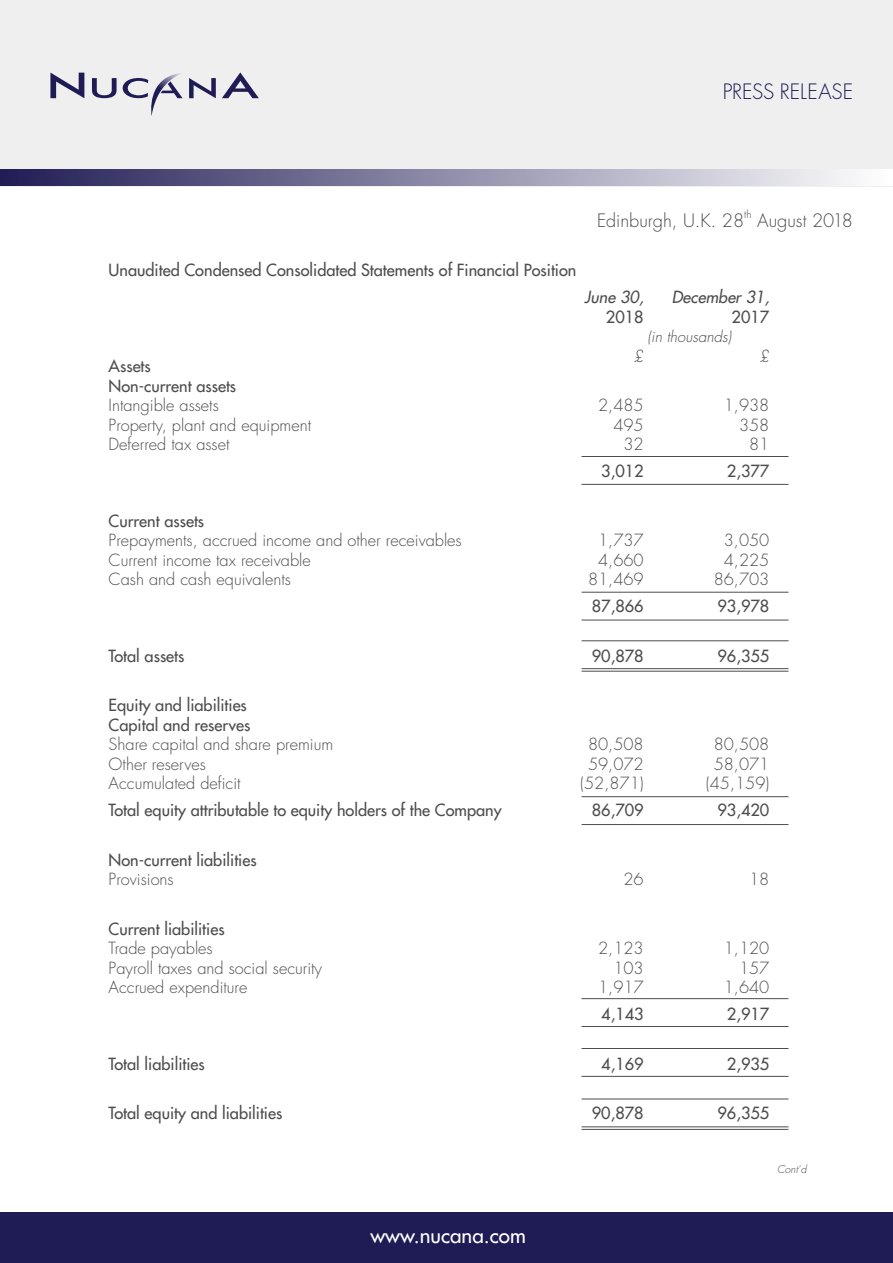
<style>
.page{position:relative;width:893px;height:1263px;background:#fff}
.page>*{position:absolute;margin:0;border:0;box-sizing:border-box;transform-origin:0 0}
.t1{font:20.7px "Futura";color:#fff}
.t2{font:300 20.7px "Futura";color:#1f1b54}
.t3{font:300 18px "Futura";color:#4d4d4f}
.t4{font:300 16.35px "Futura";color:#4d4d4f}
.t5{font:16.35px/19.5px "Futura";color:#4d4d4f}
.t6{font:italic 16.35px "Futura";color:#4d4d4f}
.t7{font:italic 300 16.35px "Futura";color:#4d4d4f}
.t8{font:italic 300 15px "Futura";color:#4d4d4f}
.t9{font:italic 300 10.5px "Futura";color:#4d4d4f}
.t10{font:300 10.5px "Futura";color:#4d4d4f}
</style>
<div class="page">
<div style="left:0;top:0;width:893px;height:186px;background:#efeff0"></div>
<div style="left:0;top:1212px;width:893px;height:51px;background:#1f1b54"></div>
<div style="left:0;top:169px;width:893px;height:17px;background:linear-gradient(to right,#201c55,#fff)"></div>
<svg style="left:92px;top:78px;width:25px;height:20px"></svg>
<svg style="left:50px;top:73px;width:34px;height:25px"></svg>
<svg style="left:222px;top:72px;width:37px;height:26px"></svg>
<svg style="left:123px;top:73px;width:93px;height:43px"></svg>
<hr style="left:582px;top:456px;width:206px;height:1px;background:#4d4d4f">
<hr style="left:582px;top:484px;width:206px;height:1px;background:#4d4d4f">
<hr style="left:582px;top:592px;width:206px;height:1px;background:#4d4d4f">
<hr style="left:582px;top:620px;width:206px;height:1px;background:#4d4d4f">
<hr style="left:582px;top:796px;width:206px;height:1px;background:#4d4d4f">
<hr style="left:582px;top:824px;width:206px;height:1px;background:#4d4d4f">
<hr style="left:582px;top:998px;width:206px;height:1px;background:#4d4d4f">
<hr style="left:582px;top:1026px;width:206px;height:1px;background:#4d4d4f">
<hr style="left:582px;top:1048px;width:206px;height:1px;background:#4d4d4f">
<hr style="left:582px;top:1076px;width:206px;height:1px;background:#4d4d4f">
<hr style="left:582px;top:1099px;width:206px;height:1px;background:#4d4d4f">
<hr style="left:582px;top:640px;width:206px;height:1px;background:#4d4d4f">
<hr style="left:582px;top:668px;width:206px;height:1px;background:#4d4d4f">
<hr style="left:582px;top:671px;width:206px;height:1px;background:#4d4d4f">
<hr style="left:582px;top:1126px;width:206px;height:1px;background:#4d4d4f">
<hr style="left:582px;top:1129px;width:206px;height:1px;background:#4d4d4f">
<p class="t2" style="left:723px;top:78px;width:132px">PRESS RELEASE</p>
<p class="t5" style="left:109px;top:260px;width:469px">Unaudited Condensed Consolidated Statements of Financial Position</p>
<p class="t3" style="left:597px;top:209px;width:149px">Edinburgh, U.K. 28</p>
<p class="t10" style="left:744px;top:208px;width:9px">th</p>
<p class="t3" style="left:757px;top:209px;width:97px">August 2018</p>
<p class="t6" style="left:585px;top:287px;width:61px">June 30,</p>
<p class="t6" style="left:672px;top:287px;width:99px">December 31,</p>
<p class="t5" style="left:606px;top:307px;width:39px">2018</p>
<p class="t5" style="left:732px;top:307px;width:39px">2017</p>
<p class="t8" style="left:648px;top:327px;width:85px">(in thousands)</p>
<p class="t7" style="left:634px;top:345px;width:12px">£</p>
<p class="t7" style="left:759px;top:345px;width:12px">£</p>
<p class="t5" style="left:109px;top:356px;width:129px">Assets<br>Non-current assets</p>
<p class="t4" style="left:109px;top:395px;width:112px">Intangible assets</p>
<p class="t4" style="left:598px;top:395px;width:47px">2,485</p>
<p class="t4" style="left:724px;top:395px;width:47px">1,938</p>
<p class="t4" style="left:109px;top:414px;width:204px">Property, plant and equipment</p>
<p class="t4" style="left:613px;top:414px;width:32px">495</p>
<p class="t4" style="left:739px;top:414px;width:32px">358</p>
<p class="t4" style="left:109px;top:434px;width:122px">Deferred tax asset</p>
<p class="t4" style="left:623px;top:434px;width:22px">32</p>
<p class="t4" style="left:749px;top:434px;width:22px">81</p>
<p class="t5" style="left:601px;top:461px;width:44px">3,012</p>
<p class="t5" style="left:727px;top:461px;width:44px">2,377</p>
<p class="t5" style="left:109px;top:511px;width:97px">Current assets</p>
<p class="t4" style="left:109px;top:530px;width:355px">Prepayments, accrued income and other receivables</p>
<p class="t4" style="left:598px;top:530px;width:47px">1,737</p>
<p class="t4" style="left:724px;top:530px;width:47px">3,050</p>
<p class="t4" style="left:109px;top:549px;width:204px">Current income tax receivable</p>
<p class="t4" style="left:598px;top:549px;width:47px">4,660</p>
<p class="t4" style="left:724px;top:549px;width:47px">4,225</p>
<p class="t4" style="left:109px;top:569px;width:184px">Cash and cash equivalents</p>
<p class="t4" style="left:588px;top:569px;width:57px">81,469</p>
<p class="t4" style="left:714px;top:569px;width:57px">86,703</p>
<p class="t5" style="left:592px;top:596px;width:53px">87,866</p>
<p class="t5" style="left:717px;top:596px;width:53px">93,978</p>
<p class="t5" style="left:109px;top:646px;width:77px">Total assets</p>
<p class="t5" style="left:592px;top:646px;width:53px">90,878</p>
<p class="t5" style="left:717px;top:646px;width:53px">96,355</p>
<p class="t5" style="left:109px;top:695px;width:143px">Equity and liabilities<br>Capital and reserves</p>
<p class="t4" style="left:109px;top:734px;width:226px">Share capital and share premium</p>
<p class="t4" style="left:588px;top:734px;width:57px">80,508</p>
<p class="t4" style="left:714px;top:734px;width:57px">80,508</p>
<p class="t4" style="left:109px;top:753px;width:99px">Other reserves</p>
<p class="t4" style="left:588px;top:753px;width:57px">59,072</p>
<p class="t4" style="left:714px;top:753px;width:57px">58,071</p>
<p class="t4" style="left:109px;top:773px;width:133px">Accumulated deficit</p>
<p class="t4" style="left:580px;top:773px;width:65px">(52,871)</p>
<p class="t4" style="left:706px;top:773px;width:65px">(45,159)</p>
<p class="t5" style="left:109px;top:800px;width:395px">Total equity attributable to equity holders of the Company</p>
<p class="t5" style="left:592px;top:800px;width:53px">86,709</p>
<p class="t5" style="left:717px;top:800px;width:53px">93,420</p>
<p class="t5" style="left:109px;top:850px;width:149px">Non-current liabilities</p>
<p class="t4" style="left:109px;top:869px;width:67px">Provisions</p>
<p class="t4" style="left:623px;top:869px;width:22px">26</p>
<p class="t4" style="left:749px;top:869px;width:22px">18</p>
<p class="t5" style="left:109px;top:919px;width:117px">Current liabilities</p>
<p class="t4" style="left:109px;top:938px;width:106px">Trade payables</p>
<p class="t4" style="left:598px;top:938px;width:47px">2,123</p>
<p class="t4" style="left:724px;top:938px;width:47px">1,120</p>
<p class="t4" style="left:109px;top:957px;width:215px">Payroll taxes and social security</p>
<p class="t4" style="left:613px;top:957px;width:32px">103</p>
<p class="t4" style="left:739px;top:957px;width:32px">157</p>
<p class="t4" style="left:109px;top:977px;width:140px">Accrued expenditure</p>
<p class="t4" style="left:598px;top:977px;width:47px">1,917</p>
<p class="t4" style="left:724px;top:977px;width:47px">1,640</p>
<p class="t5" style="left:601px;top:1004px;width:44px">4,143</p>
<p class="t5" style="left:727px;top:1004px;width:44px">2,917</p>
<p class="t5" style="left:109px;top:1054px;width:98px">Total liabilities</p>
<p class="t5" style="left:601px;top:1054px;width:44px">4,169</p>
<p class="t5" style="left:727px;top:1054px;width:44px">2,935</p>
<p class="t5" style="left:109px;top:1103px;width:175px">Total equity and liabilities</p>
<p class="t5" style="left:592px;top:1103px;width:53px">90,878</p>
<p class="t5" style="left:717px;top:1103px;width:53px">96,355</p>
<p class="t9" style="left:777px;top:1162px;width:31px">Cont’d</p>
<p class="t1" style="left:370px;top:1222px;width:157px">www.nucana.com</p>
</div>
